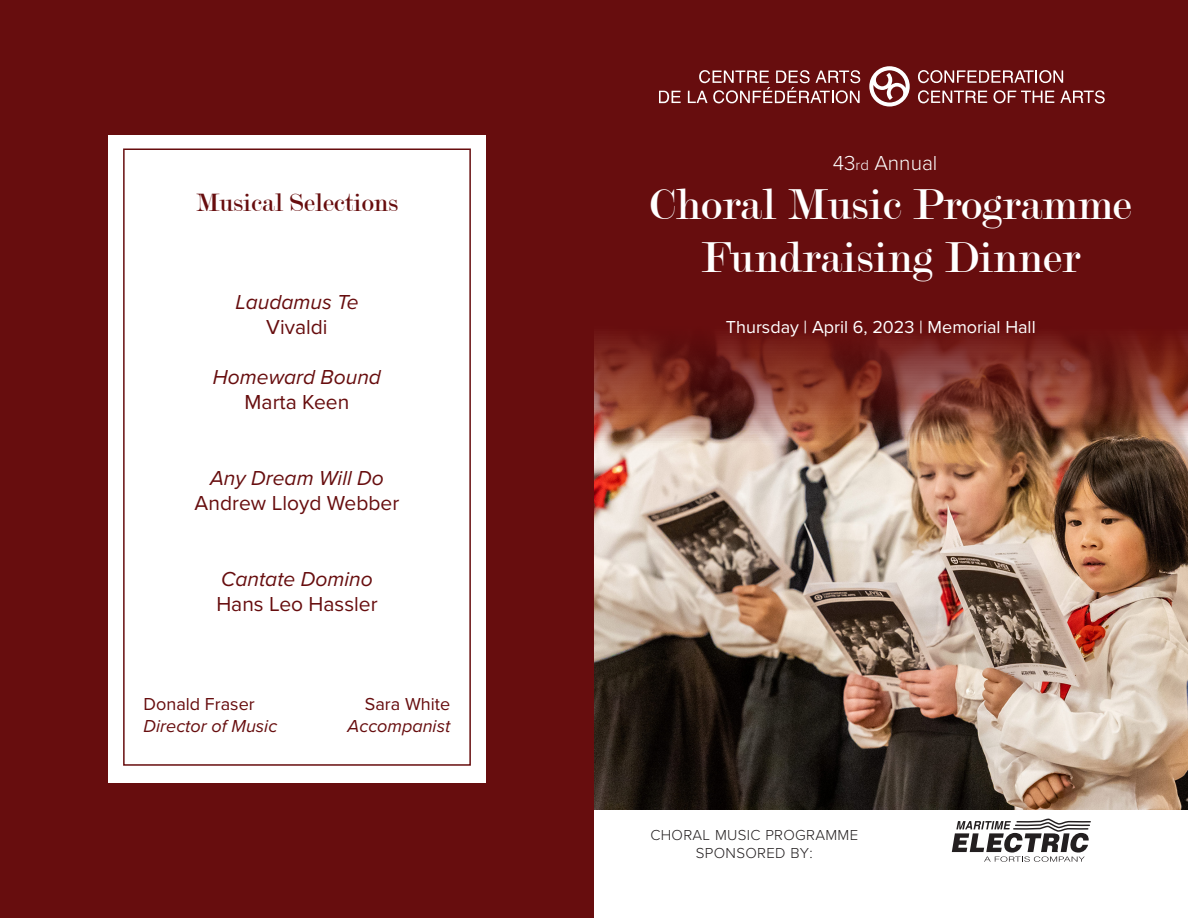
<style>
.page{position:relative;width:1188px;height:918px;background:#fff}
.page>*{position:absolute;margin:0;border:0;box-sizing:border-box;transform-origin:0 0}
.t1{font:46.5px "Modern";color:#fff}
.t2{font:27px "Modern";color:#670d0e}
.t3{font:italic 21px "Proxima Nova";color:#670d0e}
.t4{font:21px "Proxima Nova";color:#670d0e}
.t5{font:300 21px "Proxima Nova";color:#fff}
.t6{font:18px "Proxima Nova";color:#fff}
.t7{font:italic 18px "Proxima Nova";color:#670d0e}
.t8{font:18px "Proxima Nova";color:#670d0e}
.t9{font:300 15px/18px "Proxima Nova";letter-spacing:.02em;color:#231f20;text-align:center}
.s1{font-size:15px}
</style>
<div class="page">
<img style="left:594px;top:634px;width:594px;height:176px">
<img style="left:594px;top:0;width:594px;height:634px">
<svg style="left:869px;top:66px;width:41px;height:41px"></svg>
<svg style="left:918px;top:70px;width:145px;height:13px"></svg>
<svg style="left:918px;top:90px;width:69px;height:13px"></svg>
<svg style="left:994px;top:90px;width:60px;height:13px"></svg>
<svg style="left:1060px;top:90px;width:45px;height:13px"></svg>
<svg style="left:659px;top:91px;width:22px;height:12px"></svg>
<svg style="left:688px;top:70px;width:172px;height:33px"></svg>
<svg style="left:952px;top:819px;width:139px;height:43px"></svg>
<div style="left:0;top:1px;width:594px;height:917px;background:#670d0e"></div>
<div style="left:108px;top:135px;width:378px;height:648px;background:#fff"></div>
<div style="left:123px;top:148px;width:348px;height:618px;border:2px solid #670d0e"></div>
<p class="t2" style="left:196px;top:189px;width:203px">Musical Selections</p>
<p class="t3" style="left:235px;top:286px;width:125px">Laudamus Te</p>
<p class="t4" style="left:266px;top:311px;width:63px">Vivaldi</p>
<p class="t3" style="left:213px;top:361px;width:170px">Homeward Bound</p>
<p class="t4" style="left:245px;top:387px;width:106px">Marta Keen</p>
<p class="t3" style="left:210px;top:462px;width:175px">Any Dream Will Do</p>
<p class="t4" style="left:195px;top:487px;width:206px">Andrew Lloyd Webber</p>
<p class="t3" style="left:221px;top:563px;width:153px">Cantate Domino</p>
<p class="t4" style="left:216px;top:588px;width:163px">Hans Leo Hassler</p>
<p class="t8" style="left:144px;top:691px;width:113px">Donald Fraser</p>
<p class="t7" style="left:144px;top:712px;width:135px">Director of Music</p>
<p class="t8" style="left:365px;top:691px;width:87px">Sara White</p>
<p class="t7" style="left:348px;top:712px;width:104px">Accompanist</p>
<p class="t5" style="left:833px;top:147px;width:106px">43<span class="s1">rd</span> Annual</p>
<p class="t1" style="left:650px;top:181px;width:483px">Choral Music Programme</p>
<p class="t1" style="left:701px;top:234px;width:380px">Fundraising Dinner</p>
<p class="t6" style="left:726px;top:314px;width:311px">Thursday | April 6, 2023 | Memorial Hall</p>
<p class="t9" style="left:650px;top:825px;width:209px">CHORAL MUSIC PROGRAMME<br>SPONSORED BY:</p>
</div>
